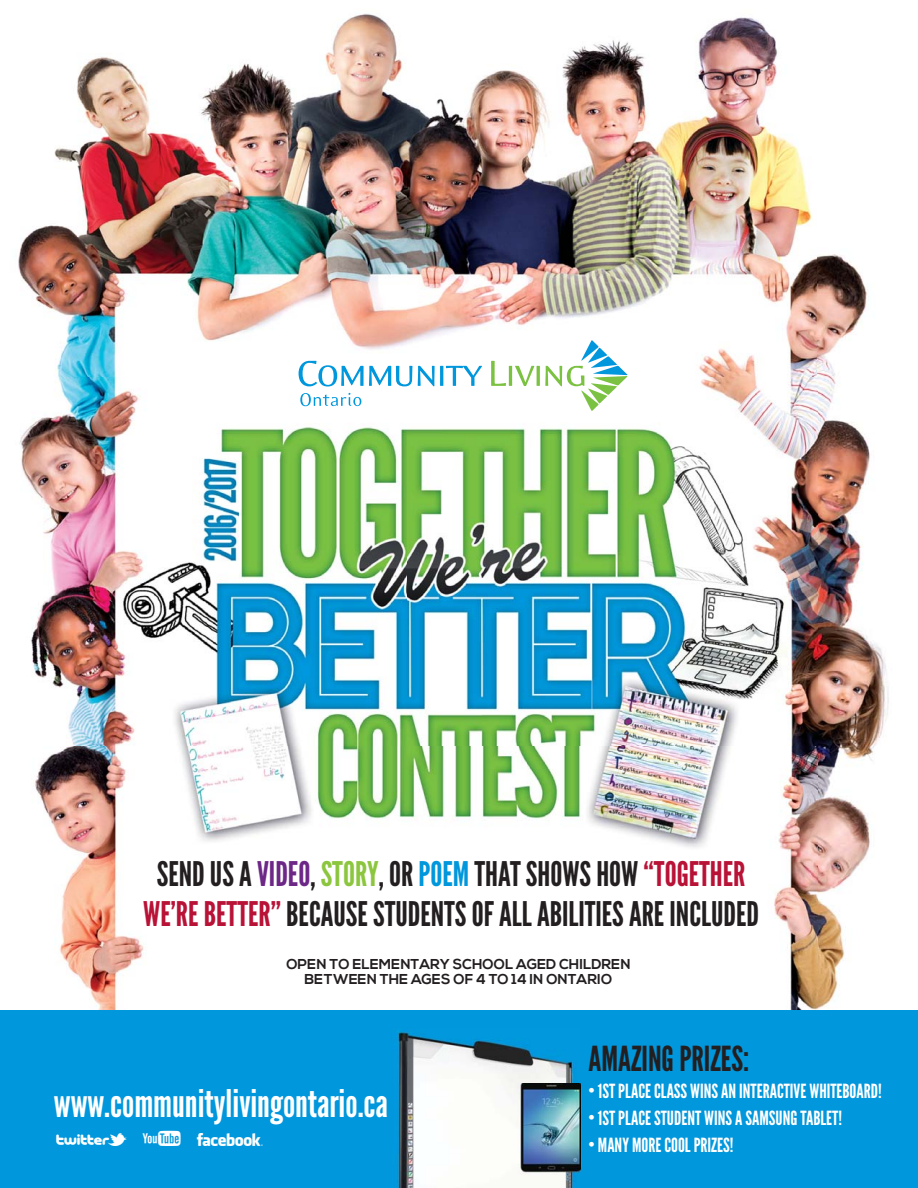
<style>
.page{position:relative;width:918px;height:1188px;background:#fff}
.page>*{position:absolute;margin:0;border:0;box-sizing:border-box;transform-origin:0 0}
.t1{font:38.1px "League Gothic";color:#fff}
.t2{font:34.5px "League Gothic";color:#231f20}
.t3{font:33.9px/39.5px "League Gothic";color:#231f20;text-align:center}
.t4{font:23.1px "Social Logos";color:#fff}
.t5{font:19.5px "League Gothic";color:#fff}
.t6{font:700 14.25px/15.5px "Nexa";color:#231f20;text-align:center}
.s1{color:#6c2787}
.s2{color:#8cc63f}
.s3{color:#0097dc}
.s4{color:#b81237}
.s5{font-size:27px}
</style>
<div class="page">
<img style="left:0;top:13px;width:918px;height:998px">
<svg style="left:299px;top:361px;width:113px;height:26px"></svg>
<svg style="left:418px;top:366px;width:17px;height:21px"></svg>
<hr style="left:440px;top:366px;width:3px;height:20px;background:#0097dc">
<svg style="left:446px;top:366px;width:36px;height:20px"></svg>
<svg style="left:491px;top:361px;width:15px;height:25px"></svg>
<hr style="left:509px;top:366px;width:3px;height:20px;background:#7bc142">
<svg style="left:515px;top:366px;width:19px;height:20px"></svg>
<hr style="left:537px;top:366px;width:3px;height:20px;background:#7bc142">
<svg style="left:300px;top:393px;width:61px;height:13px"></svg>
<svg style="left:545px;top:340px;width:83px;height:71px"></svg>
<div style="left:0;top:1011px;width:918px;height:177px;background:#0097dc"></div>
<img style="left:398px;top:1031px;width:177px;height:157px">
<img style="left:507px;top:1083px;width:75px;height:94px">
<p class="t3" style="left:143px;top:858px;width:617px">SEND US A <span class="s1">VIDEO</span>, <span class="s2">STORY</span>, OR <span class="s3">POEM</span> THAT SHOWS HOW <span class="s4">“TOGETHER<br>WE’RE BETTER”</span> BECAUSE STUDENTS OF ALL ABILITIES ARE INCLUDED</p>
<p class="t6" style="left:286px;top:959px;width:346px">OPEN TO ELEMENTARY SCHOOL AGED CHILDREN<br>BETWEEN THE AGES OF 4 TO 14 IN ONTARIO</p>
<p class="t1" style="left:54px;top:1090px;width:335px">www.communitylivingontario.ca</p>
<p class="t4" style="left:54px;top:1129px;width:213px">u <span class="s5">w</span> f</p>
<p class="t2" style="left:589px;top:1046px;width:162px">AMAZING PRIZES:</p>
<p class="t5" style="left:589px;top:1084px;width:295px">•1ST PLACE CLASS WINS AN INTERACTIVE WHITEBOARD!</p>
<p class="t5" style="left:589px;top:1111px;width:255px">•1ST PLACE STUDENT WINS A SAMSUNG TABLET!</p>
<p class="t5" style="left:589px;top:1138px;width:147px">•MANY MORE COOL PRIZES!</p>
</div>
